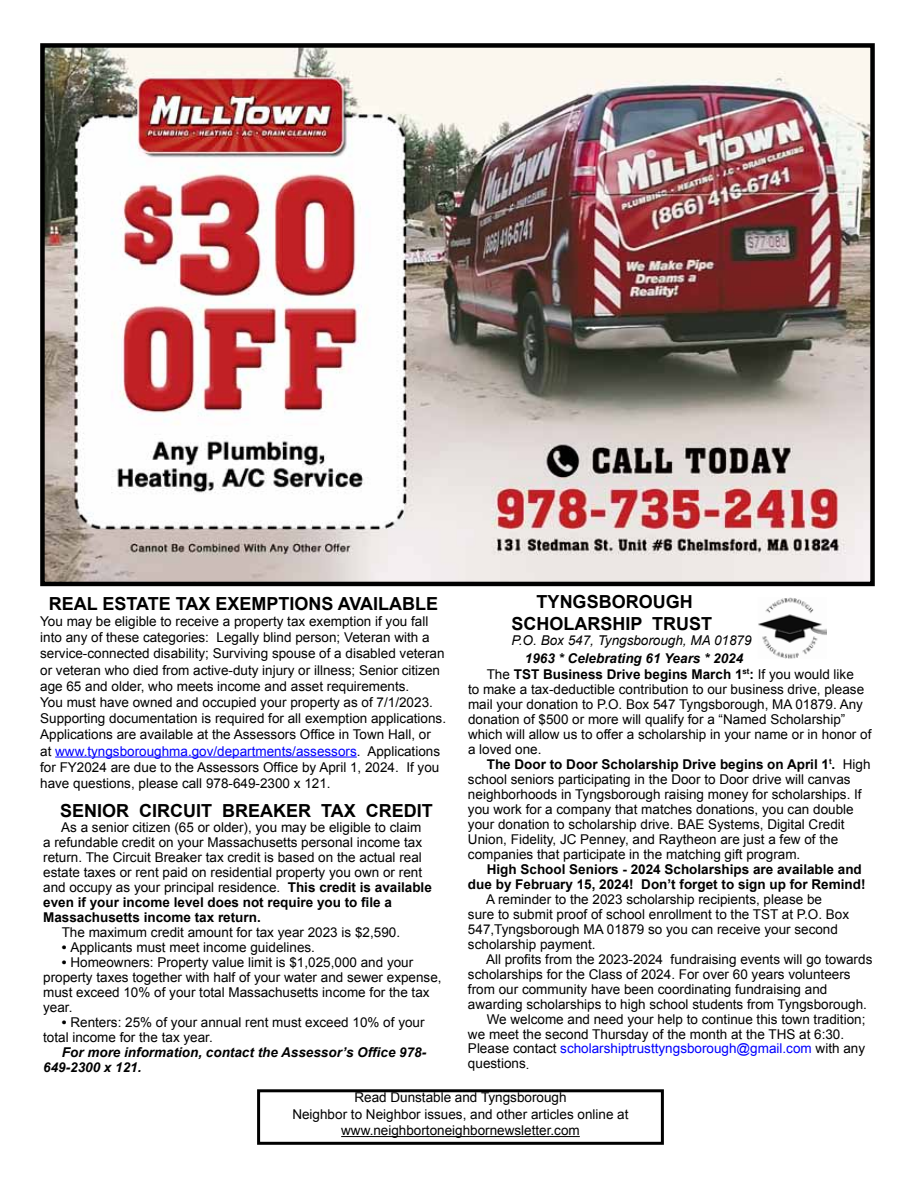
<style>
.page{position:relative;width:918px;height:1188px;background:#fff}
.page>*{position:absolute;margin:0;border:0;box-sizing:border-box;transform-origin:0 0}
.t1{font:700 18px/21.6px "Arial";color:#000;text-align:center}
.t2{font:13.5px/16.2px "Arial";color:#000}
.t3{font:700 13.5px "Arial";color:#000}
.t4{font:italic 700 13.5px "Arial";color:#000}
.t5{font:13.5px "Arial";color:#00f}
.t6{font:italic 13.5px "Arial";color:#000}
.s1{font-weight:400}
.s2{color:#000}
.s3{font-size:12.75px}
.s4{color:#00f}
.s5{font-weight:700}
</style>
<div class="page">
<img style="left:45px;top:48px;width:825px;height:533px">
<div style="left:40px;top:43px;width:835px;height:543px;border:4px solid #000"></div>
<hr style="left:55px;top:757px;width:302px;height:1px;background:#00f">
<img style="left:758px;top:598px;width:68px;height:60px">
<hr style="left:341px;top:1136px;width:239px;height:1px;background:#000">
<div style="left:257px;top:1089px;width:407px;height:56px;border:3px solid #000"></div>
<p class="t1" style="left:512px;top:592px;width:202px">TYNGSBOROUGH<br>SCHOLARSHIP TRUST</p>
<p class="t6" style="left:512px;top:631px;width:241px">P.O. Box 547, Tyngsborough, MA 01879</p>
<p class="t3" style="left:487px;top:665px;width:369px"><span class="s1">The</span> TST Business Drive begins March 1<sup>st</sup>: <span class="s1">If you would like</span></p>
<p class="t2" style="left:468px;top:681px;width:398px">to make a tax-deductible contribution to our business drive, please</p>
<p class="t2" style="left:468px;top:696px;width:397px">mail your donation to P.O. Box 547 Tyngsborough, MA 01879. Any</p>
<p class="t2" style="left:468px;top:711px;width:379px">donation of $500 or more will qualify for a “Named Scholarship”</p>
<p class="t2" style="left:468px;top:726px;width:405px">which will allow us to offer a scholarship in your name or in honor of</p>
<p class="t2" style="left:468px;top:741px;width:75px">a loved one.</p>
<p class="t3" style="left:487px;top:755px;width:385px">The Door to Door Scholarship Drive begins on April 1<sup>t</sup>. <span class="s1">High</span></p>
<p class="t2" style="left:468px;top:771px;width:384px">school seniors participating in the Door to Door drive will canvas</p>
<p class="t2" style="left:468px;top:786px;width:395px">neighborhoods in Tyngsborough raising money for scholarships. If</p>
<p class="t2" style="left:468px;top:801px;width:387px">you work for a company that matches donations, you can double</p>
<p class="t2" style="left:468px;top:816px;width:378px">your donation to scholarship drive. BAE Systems, Digital Credit</p>
<p class="t2" style="left:468px;top:831px;width:372px">Union, Fidelity, JC Penney, and Raytheon are just a few of the</p>
<p class="t2" style="left:468px;top:846px;width:334px">companies that participate in the matching gift program.</p>
<p class="t3" style="left:487px;top:860px;width:377px">High School Seniors - 2024 Scholarships are available and</p>
<p class="t3" style="left:468px;top:875px;width:399px">due by February 15, 2024! Don’t forget to sign up for Remind!</p>
<p class="t2" style="left:486px;top:891px;width:338px">A reminder to the 2023 scholarship recipients, please be</p>
<p class="t2" style="left:468px;top:906px;width:383px">sure to submit proof of school enrollment to the TST at P.O. Box</p>
<p class="t2" style="left:468px;top:921px;width:371px">547,Tyngsborough MA 01879 so you can receive your second</p>
<p class="t2" style="left:468px;top:936px;width:129px">scholarship payment.</p>
<p class="t2" style="left:486px;top:951px;width:388px">All profits from the 2023-2024 fundraising events will go towards</p>
<p class="t2" style="left:468px;top:966px;width:384px">scholarships for the Class of 2024. For over 60 years volunteers</p>
<p class="t2" style="left:468px;top:981px;width:361px">from our community have been coordinating fundraising and</p>
<p class="t2" style="left:468px;top:996px;width:400px">awarding scholarships to high school students from Tyngsborough.</p>
<p class="t2" style="left:487px;top:1011px;width:380px">We welcome and need your help to continue this town tradition;</p>
<p class="t2" style="left:468px;top:1026px;width:378px">we meet the second Thursday of the month at the THS at 6:30.</p>
<p class="t5" style="left:468px;top:1040px;width:399px"><span class="s2">Please contact</span> scholarshiptrusttyngsborough@gmail.com <span class="s2">with any</span></p>
<p class="t2" style="left:468px;top:1056px;width:63px">questions<span class="s3">.</span></p>
<p class="t2" style="left:292px;top:1089px;width:338px;text-align:center">Read Dunstable and Tyngsborough<br>Neighbor to Neighbor issues, and other articles online at www.neighbortoneighbornewsletter.com</p>
<p class="t1" style="left:49px;top:593px;width:391px">REAL ESTATE TAX EXEMPTIONS AVAILABLE</p>
<p class="t2" style="left:40px;top:613px;width:407px">You may be eligible to receive a property tax exemption if you fall into any of these categories: Legally blind person; Veteran with a service-connected disability; Surviving spouse of a disabled veteran or veteran who died from active-duty injury or illness; Senior citizen age 65 and older, who meets income and asset requirements.<br>You must have owned and occupied your property as of 7/1/2023.<br>Supporting documentation is required for all exemption applications.<br>Applications are available at the Assessors Office in Town Hall, or<br>at <span class="s4">www.tyngsboroughma.gov/departments/assessors</span>. Applications for FY2024 are due to the Assessors Office by April 1, 2024. If you have questions, please call 978-649-2300 x 121.</p>
<p class="t1" style="left:60px;top:801px;width:374px">SENIOR CIRCUIT BREAKER TAX CREDIT</p>
<p class="t2" style="left:61px;top:820px;width:362px">As a senior citizen (65 or older), you may be eligible to claim</p>
<p class="t2" style="left:43px;top:835px;width:380px">a refundable credit on your Massachusetts personal income tax</p>
<p class="t2" style="left:43px;top:850px;width:380px">return. The Circuit Breaker tax credit is based on the actual real</p>
<p class="t2" style="left:43px;top:865px;width:380px">estate taxes or rent paid on residential property you own or rent</p>
<p class="t2" style="left:43px;top:880px;width:390px">and occupy as your principal residence. <span class="s5">This credit is available</span></p>
<p class="t3" style="left:43px;top:894px;width:350px">even if your income level does not require you to file a</p>
<p class="t3" style="left:43px;top:909px;width:219px">Massachusetts income tax return.</p>
<p class="t2" style="left:62px;top:925px;width:340px">The maximum credit amount for tax year 2023 is $2,590.</p>
<p class="t2" style="left:62px;top:940px;width:255px"><span class="s5">•</span> Applicants must meet income guidelines.</p>
<p class="t2" style="left:43px;top:955px;width:400px;line-height:15px;text-indent:19px"><span class="s5">•</span> Homeowners: Property value limit is $1,025,000 and your property taxes together with half of your water and sewer expense, must exceed 10% of your total Massachusetts income for the tax year.</p>
<p class="t2" style="left:62px;top:1015px;width:364px"><span class="s5">•</span> Renters: 25% of your annual rent must exceed 10% of your</p>
<p class="t2" style="left:43px;top:1030px;width:171px">total income for the tax year.</p>
<p class="t4" style="left:62px;top:1044px;width:366px">For more information, contact the Assessor’s Office 978-</p>
<p class="t4" style="left:43px;top:1059px;width:100px">649-2300 x 121.</p>
<p class="t4" style="left:525px;top:650px;width:220px">1963 * Celebrating 61 Years * 2024</p>
</div>
